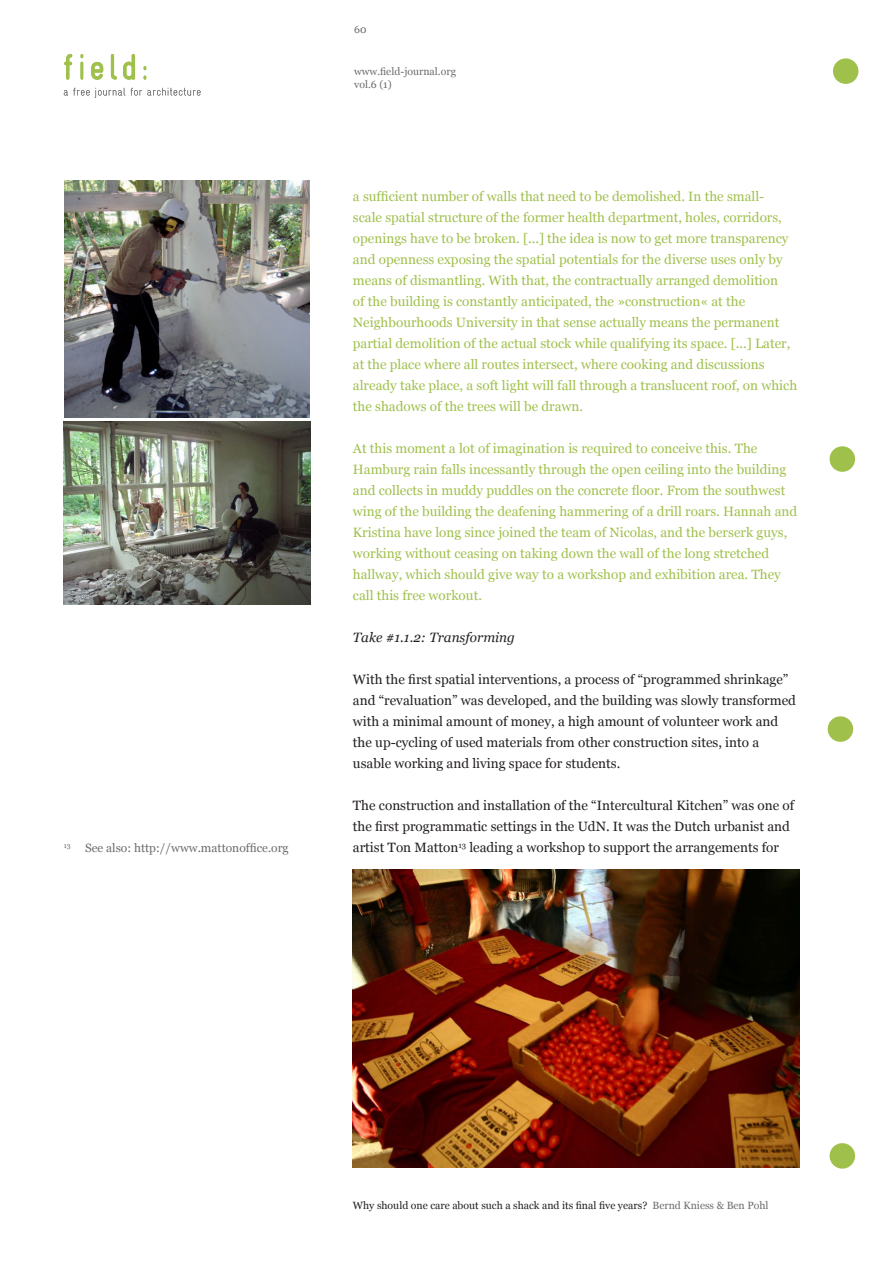
<style>
.page{position:relative;width:893px;height:1263px;background:#fff}
.page>*{position:absolute;margin:0;border:0;box-sizing:border-box;transform-origin:0 0}
.t1{font:13.5px/21px "Georgia";color:#a0c04c}
.t2{font:13.5px/21px "Georgia";color:#231f20}
.t3{font:italic 13.5px "Georgia";color:#231f20}
.t4{font:12px "Georgia";color:#6c6d70}
.t5{font:10.5px "Georgia";color:#231f20}
.t6{font:10.5px/12.6px "Georgia";color:#6c6d70}
.s1{color:#6c6d70}
</style>
<div class="page">
<div style="left:833px;top:58px;width:25px;height:26px;background:#a0c04c;border-radius:50%"></div>
<div style="left:830px;top:446px;width:25px;height:26px;background:#a0c04c;border-radius:50%"></div>
<div style="left:828px;top:716px;width:25px;height:26px;background:#a0c04c;border-radius:50%"></div>
<div style="left:830px;top:1143px;width:25px;height:25px;background:#a0c04c;border-radius:50%"></div>
<svg style="left:64px;top:88px;width:61px;height:10px"></svg>
<svg style="left:131px;top:88px;width:69px;height:8px"></svg>
<svg style="left:64px;top:54px;width:8px;height:26px"></svg>
<svg style="left:81px;top:54px;width:2px;height:26px"></svg>
<svg style="left:91px;top:62px;width:12px;height:18px"></svg>
<svg style="left:111px;top:54px;width:6px;height:26px"></svg>
<svg style="left:123px;top:54px;width:12px;height:26px"></svg>
<img style="left:64px;top:421px;width:247px;height:184px">
<img style="left:353px;top:869px;width:446px;height:298px">
<img style="left:64px;top:180px;width:246px;height:237px">
<p class="t4" style="left:64px;top:841px;width:226px"><sup>13</sup> See also: http://www.mattonoffice.org</p>
<p class="t6" style="left:354px;top:24px;width:14px">60</p>
<p class="t6" style="left:354px;top:66px;width:103px">www.field-journal.org vol.6 (1)</p>
<p class="t1" style="left:353px;top:186px;width:446px">a sufficient number of walls that need to be demolished. In the small-<br>scale spatial structure of the former health department, holes, corridors, openings have to be broken. [...] the idea is now to get more transparency and openness exposing the spatial potentials for the diverse uses only by means of dismantling. With that, the contractually arranged demolition<br>of the building is constantly anticipated, the »construction« at the Neighbourhoods University in that sense actually means the permanent partial demolition of the actual stock while qualifying its space. [...] Later, at the place where all routes intersect, where cooking and discussions already take place, a soft light will fall through a translucent roof, on which the shadows of the trees will be drawn.</p>
<p class="t1" style="left:353px;top:438px;width:446px">At this moment a lot of imagination is required to conceive this. The Hamburg rain falls incessantly through the open ceiling into the building and collects in muddy puddles on the concrete floor. From the southwest wing of the building the deafening hammering of a drill roars. Hannah and Kristina have long since joined the team of Nicolas, and the berserk guys, working without ceasing on taking down the wall of the long stretched hallway, which should give way to a workshop and exhibition area. They call this free workout.</p>
<p class="t3" style="left:353px;top:629px;width:163px">Take #1.1.2: Transforming</p>
<p class="t2" style="left:353px;top:669px;width:445px">With the first spatial interventions, a process of “programmed shrinkage” and “revaluation” was developed, and the building was slowly transformed with a minimal amount of money, a high amount of volunteer work and the up-cycling of used materials from other construction sites, into a usable working and living space for students.</p>
<p class="t2" style="left:353px;top:795px;width:443px">The construction and installation of the “Intercultural Kitchen” was one of the first programmatic settings in the UdN. It was the Dutch urbanist and artist Ton Matton<sup>13</sup> leading a workshop to support the arrangements for</p>
<p class="t5" style="left:353px;top:1199px;width:417px">Why should one care about such a shack and its final five years? <span class="s1">Bernd Kniess &amp; Ben Pohl</span></p>
</div>
